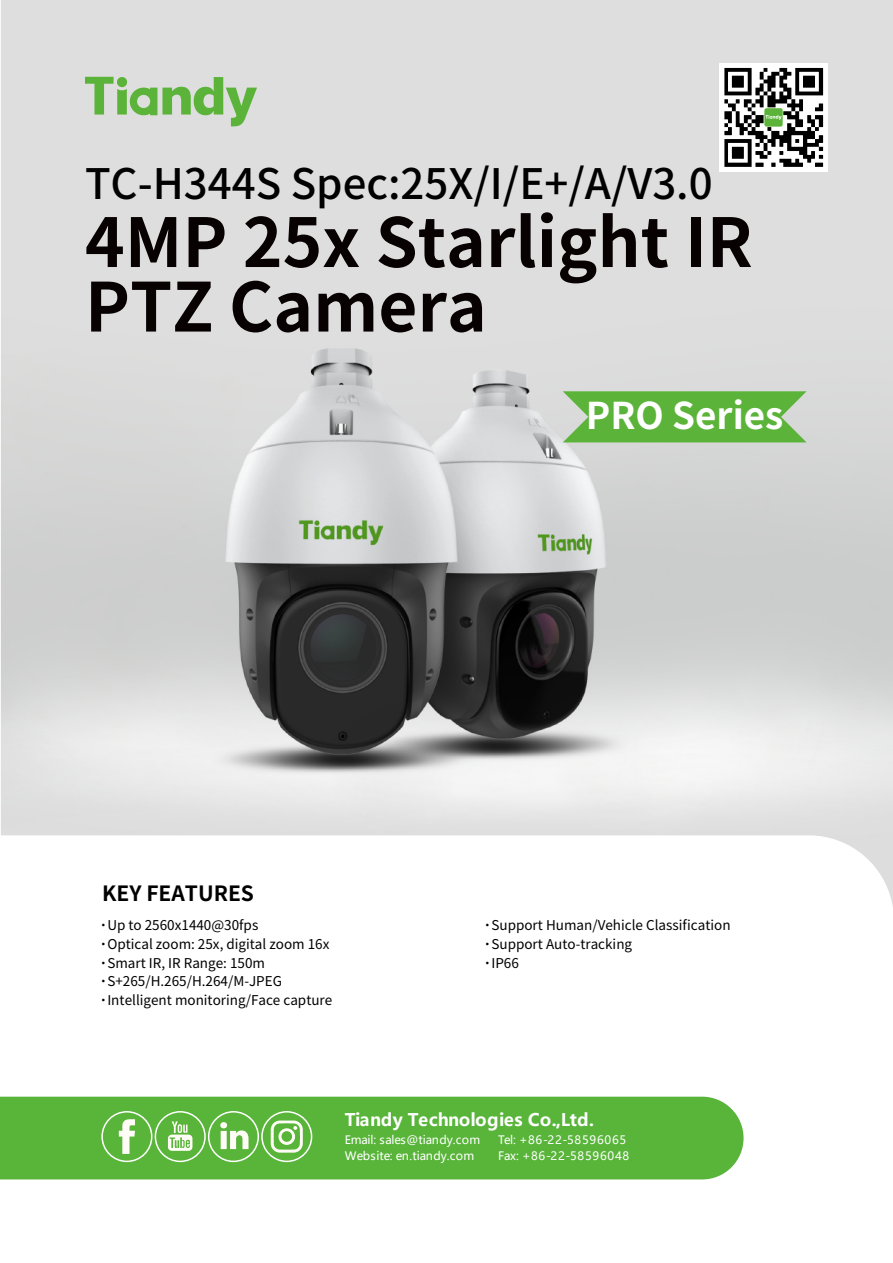
<style>
.page{position:relative;width:893px;height:1263px;background:#fff}
.page>*{position:absolute;margin:0;border:0;box-sizing:border-box;transform-origin:0 0}
.t1{font:700 67.5px/64.5px "Source Han Sans CN";color:#070102}
.t2{font:500 42px "Source Han Sans CN";color:#010101}
.t3{font:700 36.9px "Source Han Sans CN";color:#fff}
.t4{font:700 21px "Source Han Sans CN";color:#000}
.t5{font:700 17.25px "Microsoft Ya Hei";letter-spacing:.005em;color:#fff}
.t6{font:13.5px/18.6px "Source Han Sans CN";color:#000}
.t7{font:11.55px/15.8px "Microsoft Ya Hei";letter-spacing:.015em;color:#fff}
.t8{font:11.55px/16px "Microsoft Ya Hei";letter-spacing:.065em;color:#fff}
.s1{font-weight:700}
</style>
<div class="page">
<img style="left:1px;top:0;width:892px;height:907px">
<div style="left:0;top:1097px;width:743px;height:82px;background:#58b539"></div>
<div style="left:101px;top:1111px;width:51px;height:51px;border:2px solid #fff;border-radius:50%"></div>
<svg style="left:119px;top:1119px;width:16px;height:35px"></svg>
<div style="left:155px;top:1111px;width:51px;height:51px;border:2px solid #fff;border-radius:50%"></div>
<svg style="left:168px;top:1121px;width:24px;height:30px"></svg>
<div style="left:208px;top:1111px;width:51px;height:51px;border:2px solid #fff;border-radius:50%"></div>
<svg style="left:220px;top:1122px;width:28px;height:27px"></svg>
<div style="left:261px;top:1111px;width:51px;height:51px;border:2px solid #fff;border-radius:50%"></div>
<svg style="left:271px;top:1120px;width:32px;height:33px"></svg>
<svg style="left:85px;top:77px;width:172px;height:49px;background:#abcd9e"></svg>
<svg style="left:563px;top:391px;width:243px;height:51px;background:#68b84a"></svg>
<div style="left:719px;top:63px;width:109px;height:109px;background:#fff"></div>
<svg style="left:724px;top:68px;width:99px;height:99px"></svg>
<h2 class="t2" style="left:85px;top:160px;width:629px">TC-H344S Spec:25X/I/E+/A/V3.0</h2>
<h1 class="t1" style="left:85px;top:211px;width:669px">4MP 25x Starlight IR<br>PTZ Camera</h1>
<h3 class="t3" style="left:586px;top:395px;width:199px">PRO Series</h3>
<h3 class="t4" style="left:102px;top:882px;width:153px">KEY FEATURES</h3>
<p class="t6" style="left:99px;top:916px;width:234px"><span class="s1">·</span>Up to 2560x1440@30fps<br><span class="s1">·</span>Optical zoom: 25x, digital zoom 16x <span class="s1">·</span>Smart IR, IR Range: 150m <span class="s1">·</span>S+265/H.265/H.264/M-JPEG <span class="s1">·</span>Intelligent monitoring/Face capture</p>
<p class="t6" style="left:483px;top:916px;width:249px"><span class="s1">·</span>Support Human/Vehicle Classification <span class="s1">·</span>Support Auto-tracking<br><span class="s1">·</span>IP66</p>
<p class="t5" style="left:345px;top:1108px;width:251px">Tiandy Technologies Co.,Ltd.</p>
<p class="t7" style="left:345px;top:1131px;width:137px">Email: sales@tiandy.com<br>Website: en.tiandy.com</p>
<p class="t8" style="left:498px;top:1131px;width:133px">Tel: +86-22-58596065<br>Fax: +86-22-58596048</p>
</div>
